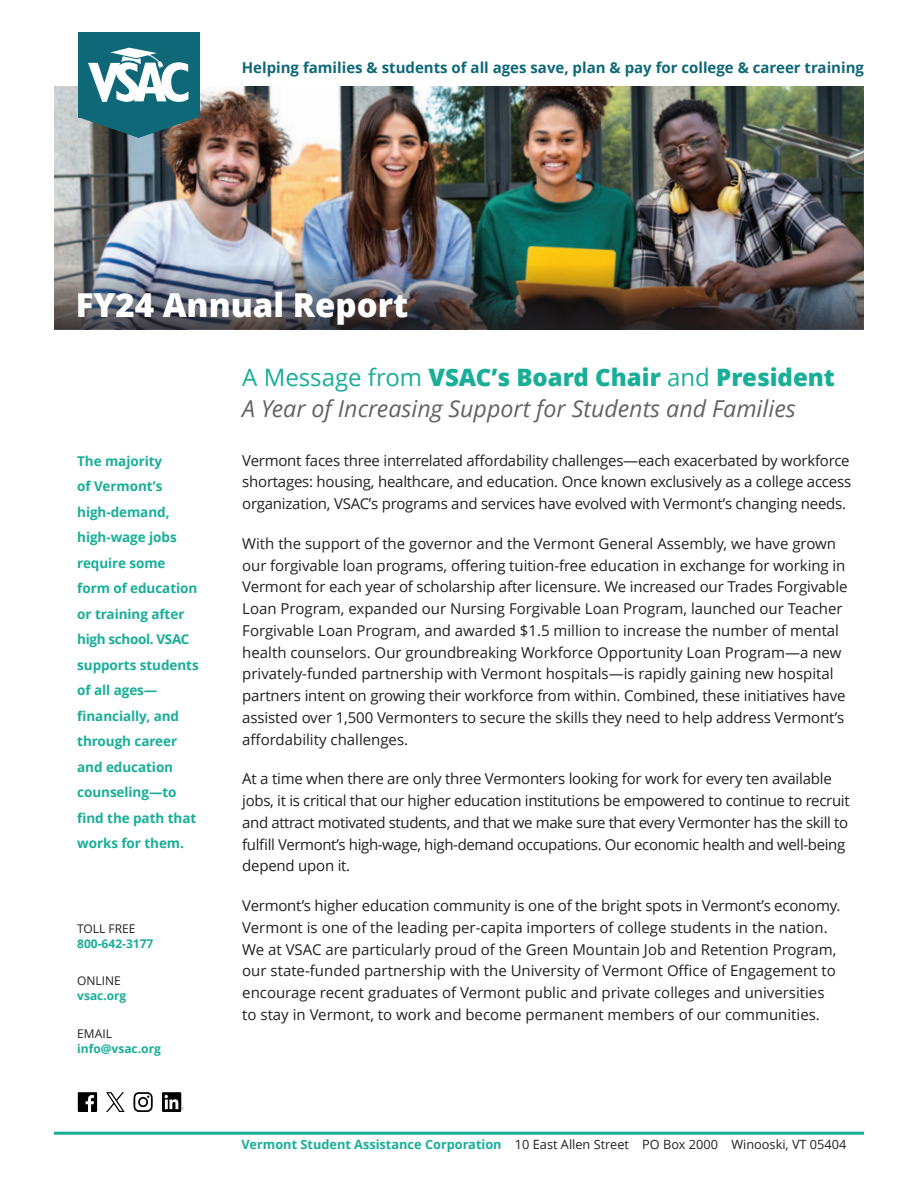
<style>
.page{position:relative;width:918px;height:1188px;background:#fff}
.page>*{position:absolute;margin:0;border:0;box-sizing:border-box;transform-origin:0 0}
.t1{font:800 33px "Open Sans";color:#fff}
.t2{font:800 24px "Open Sans";color:#18ae98}
.t3{font:italic 23.25px "Open Sans";color:#636366}
.t4{font:15px/21.8px "Open Sans";letter-spacing:-.005em;color:#231f20}
.t5{font:15px/21.8px "Open Sans";letter-spacing:-.025em;color:#231f20}
.t6{font:700 15px "Open Sans";color:#0e6878}
.t7{font:700 13.5px/25.5px "Open Sans";letter-spacing:-.005em;color:#18ae98}
.t8{font:12.75px "Open Sans";color:#231f20}
.t9{font:700 12px "Open Sans";color:#18ae98}
.t10{font:12px "Open Sans";color:#231f20}
.s1{font-weight:400}
.s2{font-weight:700;color:#18ae98}
</style>
<div class="page">
<img style="left:54px;top:87px;width:810px;height:178px">
<img style="left:54px;top:265px;width:810px;height:65px">
<hr style="left:54px;top:1132px;width:810px;height:3px;background:#18ae98">
<div style="left:78px;top:32px;width:121px;height:85px;background:#0e6878"></div>
<svg style="left:78px;top:117px;width:121px;height:21px;background:#3e666b"></svg>
<svg style="left:88px;top:48px;width:100px;height:54px"></svg>
<img style="left:77px;top:1092px;width:106px;height:19px">
<p class="t6" style="left:242px;top:57px;width:624px">Helping families &amp; students of all ages save, plan &amp; pay for college &amp; career training</p>
<p class="t1" style="left:76px;top:282px;width:334px">FY24 Annual Report</p>
<p class="t7" style="left:77px;top:448px;width:123px">The majority<br>of Vermont’s high-demand, high-wage jobs require some form of education or training after high school. VSAC supports students of all ages— financially, and through career and education counseling—to find the path that works for them.</p>
<p class="t10" style="left:77px;top:920px;width:60px">TOLL FREE</p>
<p class="t9" style="left:77px;top:935px;width:78px">800-642-3177</p>
<p class="t10" style="left:77px;top:972px;width:45px">ONLINE</p>
<p class="t9" style="left:77px;top:987px;width:51px">vsac.org</p>
<p class="t10" style="left:77px;top:1025px;width:36px">EMAIL</p>
<p class="t9" style="left:77px;top:1040px;width:85px">info@vsac.org</p>
<p class="t2" style="left:242px;top:360px;width:594px"><span class="s1">A Message from</span> VSAC’s Board Chair <span class="s1">and</span> President</p>
<p class="t3" style="left:242px;top:392px;width:555px">A Year of Increasing Support for Students and Families</p>
<p class="t4" style="left:242px;top:449px;width:610px;text-align:justify">Vermont faces three interrelated affordability challenges—each exacerbated by workforce shortages: housing, healthcare, and education. Once known exclusively as a college access organization, VSAC’s programs and services have evolved with Vermont’s changing needs.</p>
<p class="t4" style="left:242px;top:532px;width:607px">With the support of the governor and the Vermont General Assembly, we have grown our forgivable loan programs, offering tuition-free education in exchange for working in Vermont for each year of scholarship after licensure. We increased our Trades Forgivable Loan Program, expanded our Nursing Forgivable Loan Program, launched our Teacher Forgivable Loan Program, and awarded $1.5 million to increase the number of mental health counselors. Our groundbreaking Workforce Opportunity Loan Program—a new privately-funded partnership with Vermont hospitals—is rapidly gaining new hospital partners intent on growing their workforce from within. Combined, these initiatives have assisted over 1,500 Vermonters to secure the skills they need to help address Vermont’s affordability challenges.</p>
<p class="t5" style="left:242px;top:768px;width:609px">At a time when there are only three Vermonters looking for work for every ten available jobs, it is critical that our higher education institutions be empowered to continue to recruit and attract motivated students, and that we make sure that every Vermonter has the skill to fulfill Vermont’s high-wage, high-demand occupations. Our economic health and well-being depend upon it.</p>
<p class="t4" style="left:242px;top:894px;width:600px">Vermont’s higher education community is one of the bright spots in Vermont’s economy.<br>Vermont is one of the leading per-capita importers of college students in the nation.<br>We at VSAC are particularly proud of the Green Mountain Job and Retention Program, our state-funded partnership with the University of Vermont Office of Engagement to encourage recent graduates of Vermont public and private colleges and universities to stay in Vermont, to work and become permanent members of our communities.</p>
<p class="t8" style="left:242px;top:1136px;width:606px"><span class="s2">Vermont Student Assistance Corporation</span> 10 East Allen Street PO Box 2000 Winooski, VT 05404</p>
</div>
